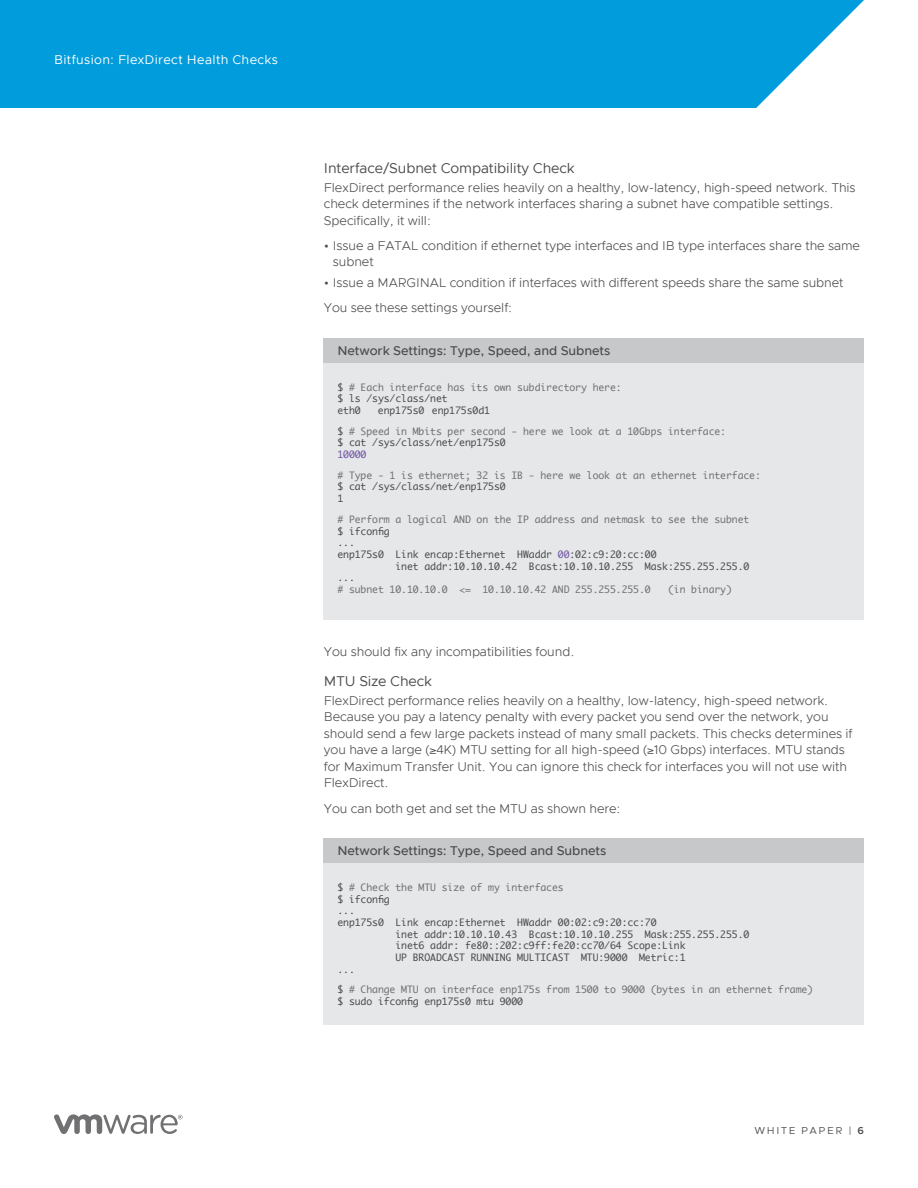
<style>
.page{position:relative;width:918px;height:1188px;background:#fff}
.page>*{position:absolute;margin:0;border:0;box-sizing:border-box;transform-origin:0 0}
._4a__SUBHEAD_2{font:14.25px "Metropolis";letter-spacing:-.005em;color:#4b4c4d}
._3a__BODY_TEXT{font:300 12.75px/16.5px "Metropolis";letter-spacing:-.005em;color:#4b4c4d}
._3a__BODY_TEXT-2{font:500 12.75px "Metropolis";letter-spacing:-.005em;color:#4b4c4d}
.t1{font:12.75px "Metropolis";letter-spacing:.025em;color:#fff}
.t2{font:10.2px "Metropolis";letter-spacing:.165em;color:#4b4c4d}
._3a__BODY_TEXT-3{font:9.75px/11.7px "Monaco";letter-spacing:-.005em;color:#717174}
._3a__BODY_TEXT-4{font:9.75px "Monaco";letter-spacing:-.005em;color:#4b4c4d}
.s1{color:#4b4c4d}
.s2{color:#6f53a2}
.s3{font-weight:600}
</style>
<div class="page">
<div style="left:0;top:0;width:864px;height:108px;background:#009cdc"></div>
<div style="left:324px;top:362px;width:540px;height:258px;background:#e6e7e9"></div>
<div style="left:324px;top:338px;width:540px;height:24px;background:#c7c8ca"></div>
<div style="left:324px;top:862px;width:540px;height:163px;background:#e6e7e9"></div>
<div style="left:324px;top:838px;width:540px;height:24px;background:#c7c8ca"></div>
<svg style="left:54px;top:1114px;width:129px;height:20px"></svg>
<p class="t1" style="left:54px;top:52px;width:226px">Bitfusion: FlexDirect Health Checks</p>
<p class="_4a__SUBHEAD_2" style="left:324px;top:160px;width:252px">Interface/Subnet Compatibility Check</p>
<p class="_3a__BODY_TEXT" style="left:324px;top:179px;width:533px">FlexDirect performance relies heavily on a healthy, low-latency, high-speed network. This check determines if the network interfaces sharing a subnet have compatible settings.<br>Specifically, it will:</p>
<p class="_3a__BODY_TEXT" style="left:333px;top:238px;width:529px;text-indent:-9px">• Issue a FATAL condition if ethernet type interfaces and IB type interfaces share the same subnet</p>
<p class="_3a__BODY_TEXT" style="left:324px;top:274px;width:521px">• Issue a MARGINAL condition if interfaces with different speeds share the same subnet</p>
<p class="_3a__BODY_TEXT" style="left:324px;top:300px;width:190px">You see these settings yourself:</p>
<p class="_3a__BODY_TEXT-2" style="left:337px;top:343px;width:274px">Network Settings: Type, Speed, and Subnets</p>
<p class="_3a__BODY_TEXT-3" style="left:337px;top:381px;width:286px"><span class="s1">$</span> # Each interface has its own subdirectory here: <span class="s1">$ ls /sys/class/net<br>eth0</span></p>
<p class="_3a__BODY_TEXT-4" style="left:378px;top:402px;width:114px">enp175s0 enp175s0d1</p>
<p class="_3a__BODY_TEXT-3" style="left:337px;top:425px;width:390px"><span class="s1">$</span> # Speed in Mbits per second - here we look at a 10Gbps interface: <span class="s1">$ cat /sys/class/net/enp175s0<br></span><span class="s2">10000</span></p>
<p class="_3a__BODY_TEXT-3" style="left:337px;top:469px;width:425px"># Type - 1 is ethernet; 32 is IB - here we look at an ethernet interface: <span class="s1">$ cat /sys/class/net/enp175s0<br>1</span></p>
<p class="_3a__BODY_TEXT-3" style="left:337px;top:513px;width:413px"># Perform a logical AND on the IP address and netmask to see the subnet</p>
<p class="_3a__BODY_TEXT-4" style="left:337px;top:523px;width:54px">$ ifconfig</p>
<p class="_3a__BODY_TEXT-4" style="left:337px;top:534px;width:19px">...</p>
<p class="_3a__BODY_TEXT-4" style="left:337px;top:546px;width:321px">enp175s0 Link encap:Ethernet HWaddr <span class="s2">00</span>:02:c9:20:cc:00</p>
<p class="_3a__BODY_TEXT-4" style="left:395px;top:558px;width:355px">inet addr:10.10.10.42 Bcast:10.10.10.255 Mask:255.255.255.0</p>
<p class="_3a__BODY_TEXT-4" style="left:337px;top:569px;width:19px">...</p>
<p class="_3a__BODY_TEXT-3" style="left:337px;top:583px;width:315px"># subnet 10.10.10.0 &lt;= 10.10.10.42 AND 255.255.255.0</p>
<p class="_3a__BODY_TEXT-3" style="left:668px;top:583px;width:65px">(in binary)</p>
<p class="_3a__BODY_TEXT" style="left:324px;top:643px;width:252px">You should fix any incompatibilities found.</p>
<p class="_4a__SUBHEAD_2" style="left:324px;top:672px;width:109px">MTU Size Check</p>
<p class="_3a__BODY_TEXT" style="left:324px;top:692px;width:530px">FlexDirect performance relies heavily on a healthy, low-latency, high-speed network.<br>Because you pay a latency penalty with every packet you send over the network, you should send a few large packets instead of many small packets. This checks determines if you have a large (≥4K) MTU setting for all high-speed (≥10 Gbps) interfaces. MTU stands for Maximum Transfer Unit. You can ignore this check for interfaces you will not use with FlexDirect.</p>
<p class="_3a__BODY_TEXT" style="left:324px;top:800px;width:298px">You can both get and set the MTU as shown here:</p>
<p class="_3a__BODY_TEXT-2" style="left:337px;top:843px;width:270px">Network Settings: Type, Speed and Subnets</p>
<p class="_3a__BODY_TEXT-3" style="left:337px;top:881px;width:228px"><span class="s1">$</span> # Check the MTU size of my interfaces</p>
<p class="_3a__BODY_TEXT-4" style="left:337px;top:891px;width:54px">$ ifconfig</p>
<p class="_3a__BODY_TEXT-4" style="left:337px;top:902px;width:19px">...</p>
<p class="_3a__BODY_TEXT-4" style="left:337px;top:914px;width:321px">enp175s0 Link encap:Ethernet HWaddr 00:02:c9:20:cc:70</p>
<p class="_3a__BODY_TEXT-4" style="left:395px;top:926px;width:355px">inet addr:10.10.10.43 Bcast:10.10.10.255 Mask:255.255.255.0</p>
<p class="_3a__BODY_TEXT-4" style="left:395px;top:937px;width:292px">inet6 addr: fe80::202:c9ff:fe20:cc70/64 Scope:Link</p>
<p class="_3a__BODY_TEXT-4" style="left:395px;top:949px;width:292px">UP BROADCAST RUNNING MULTICAST MTU:9000 Metric:1</p>
<p class="_3a__BODY_TEXT-4" style="left:337px;top:961px;width:19px">...</p>
<p class="_3a__BODY_TEXT-3" style="left:337px;top:984px;width:477px"><span class="s1">$</span> # Change MTU on interface enp175s from 1500 to 9000 (bytes in an ethernet frame) <span class="s1">$ sudo ifconfig enp175s0 mtu 9000</span></p>
<p class="t2" style="left:754px;top:1124px;width:111px">WHITE PAPER | <span class="s3">6</span></p>
</div>
